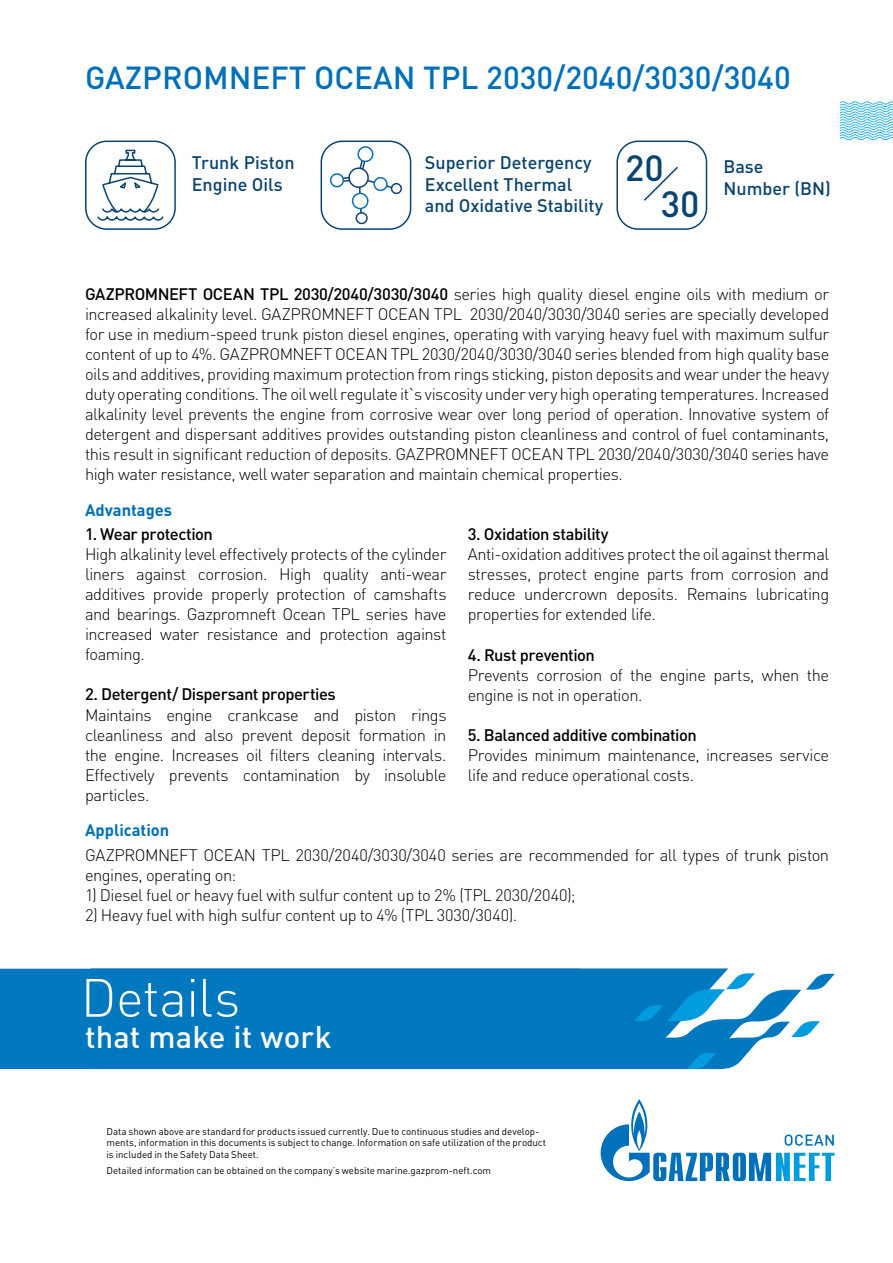
<style>
.page{position:relative;width:893px;height:1263px;background:#fff}
.page>*{position:absolute;margin:0;border:0;box-sizing:border-box;transform-origin:0 0}
.t1{font:300 52.95px "DIN Pro";letter-spacing:-.015em;color:#fff}
.t2{font:500 36px/35.8px "DIN Pro";color:#094370}
.t3{font:500 31.5px "DIN Pro";color:#0070ba}
.t4{font:500 31.05px "DIN Pro";letter-spacing:.005em;color:#fff}
.t5{font:500 18px/21.6px "DIN Pro";color:#094370}
.t6{font:300 16.5px/20px "DIN Pro";letter-spacing:-.03em;color:#000;text-align:justify}
.t7{font:500 16.5px "DIN Pro";letter-spacing:-.03em;color:#000}
.t8{font:700 16.5px "DIN Pro";color:#0070ba}
.t9{font:9.75px/11.7px "DIN Pro";color:#000}
.s1{font-weight:500}
</style>
<div class="page">
<svg style="left:839px;top:101px;width:54px;height:40px"></svg>
<svg style="left:601px;top:1099px;width:233px;height:82px"></svg>
<svg style="left:688px;top:968px;width:147px;height:21px"></svg>
<div style="left:0;top:968px;width:688px;height:101px;background:#0078bf"></div>
<svg style="left:634px;top:973px;width:186px;height:96px"></svg>
<div style="left:616px;top:141px;width:91px;height:89px;border:2px solid #094370;border-radius:21px"></div>
<svg style="left:644px;top:166px;width:34px;height:35px"></svg>
<div style="left:85px;top:141px;width:91px;height:89px;border:2px solid #094370;border-radius:21px"></div>
<svg style="left:97px;top:150px;width:66px;height:71px"></svg>
<div style="left:321px;top:141px;width:90px;height:89px;border:2px solid #094370;border-radius:21px"></div>
<div style="left:330px;top:173px;width:14px;height:14px;border:2px solid #0870b8;border-radius:50%"></div>
<div style="left:357px;top:146px;width:16px;height:16px;border:2px solid #0870b8;border-radius:50%"></div>
<svg style="left:341px;top:159px;width:62px;height:66px"></svg>
<div style="left:353px;top:193px;width:15px;height:16px;background:#fff;border-radius:50%"></div>
<div style="left:352px;top:193px;width:16px;height:16px;border:2px solid #0870b8;border-radius:50%"></div>
<div style="left:374px;top:178px;width:13px;height:12px;background:#fff;border-radius:50%"></div>
<div style="left:373px;top:177px;width:15px;height:14px;border:2px solid #0870b8;border-radius:50%"></div>
<h3 class="t3" style="left:85px;top:56px;width:707px">GAZPROMNEFT OCEAN TPL 2030/2040/3030/3040</h3>
<p class="t5" style="left:192px;top:151px;width:105px">Trunk Piston<br>Engine Oils</p>
<p class="t5" style="left:425px;top:151px;width:180px">Superior Detergency<br>Excellent Thermal and Oxidative Stability</p>
<h2 class="t2" style="left:661px;top:148px;width:40px;text-indent:-36px">20<br>30</h2>
<p class="t5" style="left:723px;top:155px;width:109px">Base<br>Number (BN)</p>
<p class="t6" style="left:85px;top:284px;width:746px"><span class="s1">GAZPROMNEFT OCEAN TPL 2030/2040/3030/3040</span> series high quality diesel engine oils with medium or increased alkalinity level. GAZPROMNEFT OCEAN TPL 2030/2040/3030/3040 series are specially developed for use in medium-speed trunk piston diesel engines, operating with varying heavy fuel with maximum sulfur content of up to 4%. GAZPROMNEFT OCEAN TPL 2030/2040/3030/3040 series blended from high quality base oils and additives, providing maximum protection from rings sticking, piston deposits and wear under the heavy duty operating conditions. The oil well regulate it`s viscosity under very high operating temperatures. Increased alkalinity level prevents the engine from corrosive wear over long period of operation. Innovative system of detergent and dispersant additives provides outstanding piston cleanliness and control of fuel contaminants, this result in significant reduction of deposits. GAZPROMNEFT OCEAN TPL 2030/2040/3030/3040 series have high water resistance, well water separation and maintain chemical properties.</p>
<p class="t8" style="left:85px;top:496px;width:89px">Advantages</p>
<p class="t7" style="left:85px;top:523px;width:129px">1. Wear protection</p>
<p class="t6" style="left:85px;top:544px;width:363px">High alkalinity level effectively protects of the cylinder liners against corrosion. High quality anti-wear additives provide properly protection of camshafts and bearings. Gazpromneft Ocean TPL series have increased water resistance and protection against foaming.</p>
<p class="t7" style="left:85px;top:683px;width:252px">2. Detergent/ Dispersant properties</p>
<p class="t6" style="left:85px;top:704px;width:363px">Maintains engine crankcase and piston rings cleanliness and also prevent deposit formation in the engine. Increases oil filters cleaning intervals.<br>Effectively prevents contamination by insoluble particles.</p>
<p class="t7" style="left:468px;top:523px;width:142px">3. Oxidation stability</p>
<p class="t6" style="left:468px;top:544px;width:363px">Anti-oxidation additives protect the oil against thermal stresses, protect engine parts from corrosion and reduce undercrown deposits. Remains lubricating properties for extended life.</p>
<p class="t7" style="left:468px;top:643px;width:129px">4. Rust prevention</p>
<p class="t6" style="left:468px;top:664px;width:363px">Prevents corrosion of the engine parts, when the engine is not in operation.</p>
<p class="t7" style="left:468px;top:723px;width:231px">5. Balanced additive combination</p>
<p class="t6" style="left:468px;top:744px;width:363px">Provides minimum maintenance, increases service life and reduce operational costs.</p>
<p class="t8" style="left:85px;top:816px;width:86px">Application</p>
<p class="t6" style="left:85px;top:844px;width:746px">GAZPROMNEFT OCEAN TPL 2030/2040/3030/3040 series are recommended for all types of trunk piston engines, operating on:</p>
<p class="t6" style="left:85px;top:884px;width:492px">1) Diesel fuel or heavy fuel with sulfur content up to 2% (TPL 2030/2040);</p>
<p class="t6" style="left:85px;top:904px;width:434px">2) Heavy fuel with high sulfur content up to 4% (TPL 3030/3040).</p>
<h1 class="t1" style="left:81px;top:961px;width:161px">Details</h1>
<h3 class="t4" style="left:85px;top:1015px;width:248px">that make it work</h3>
<p class="t9" style="left:107px;top:1125px;width:441px">Data shown above are standard for products issued currently. Due to continuous studies and develop&shy;ments, information in this documents is subject to change. Information on safe utilization of the product is included in the Safety Data Sheet.</p>
<p class="t9" style="left:107px;top:1164px;width:386px">Detailed information can be obtained on the company’s website marine.gazprom-neft.com</p>
</div>
